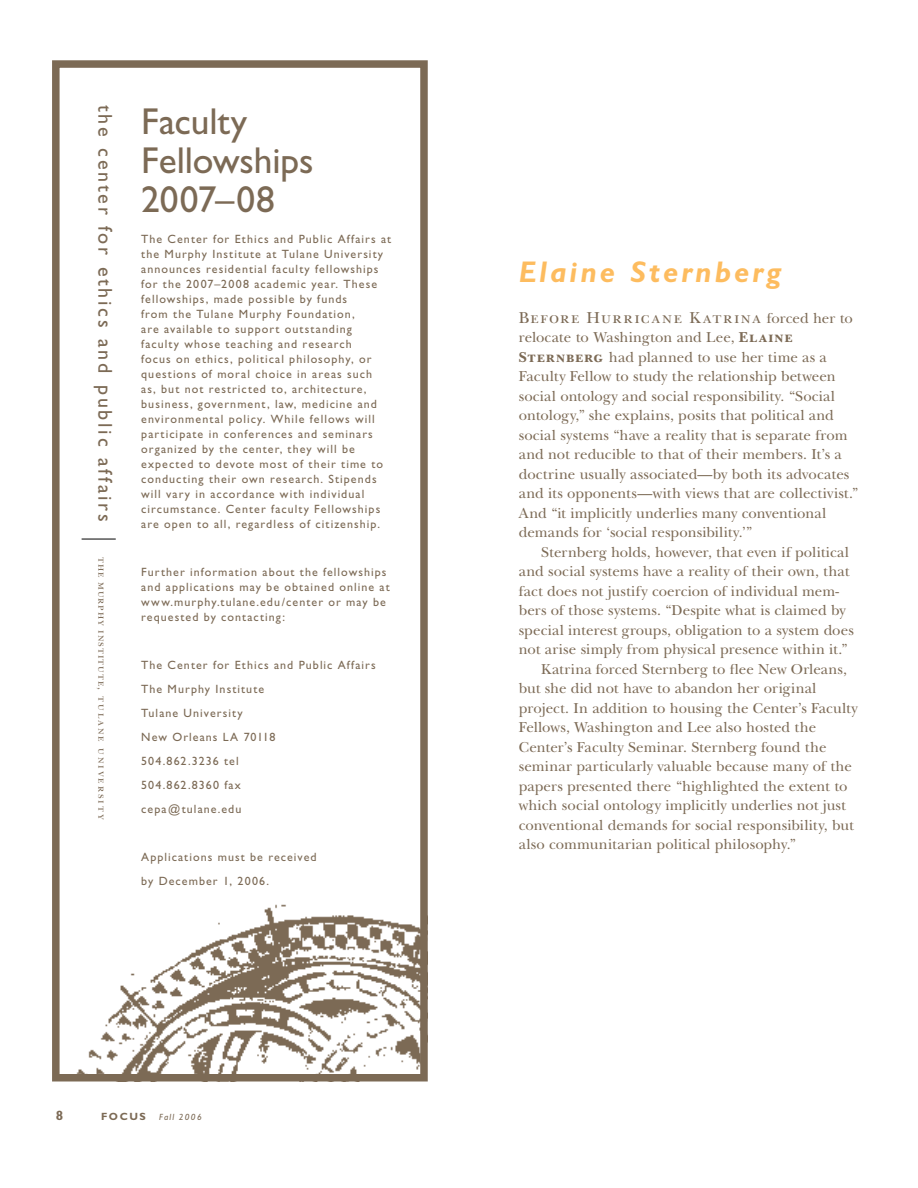
<style>
.page{position:relative;width:918px;height:1188px;background:#fff}
.page>*{position:absolute;margin:0;border:0;box-sizing:border-box;transform-origin:0 0}
.t1{font:37.5px/39px "Gill Sans";letter-spacing:-.005em;color:#7c6a55}
.t2{font:italic 700 30px "Gill Sans";letter-spacing:.1em;color:#fdbc5f}
.t3{font:20.1px "Gill Sans";color:#7c6a55}
.t4{font:16.5px "New Baskerville SC";letter-spacing:.09em;color:#7c6a55}
.t5{font:15px/19.5px "New Baskerville";letter-spacing:.005em;color:#7c6a55}
.t6{font:12px/15px "Gill Sans";letter-spacing:.085em;color:#7c6a55}
.t7{font:10.8px "New Baskerville SC";letter-spacing:.17em;color:#7c6a55}
.t8{font:700 10.5px "Gill Sans";color:#7c6a55}
.t9{font:italic 9px "Gill Sans";letter-spacing:.15em;color:#7c6a55}
.s1{font-family:"New Baskerville";font-size:15px}
.s2{font-family:"New Baskerville Bold SC"}
</style>
<div class="page">
<div style="left:52px;top:60px;width:376px;height:1022px;border:8px solid #7c6a55"></div>
<hr style="left:82px;top:539px;width:34px;height:1px;background:#000">
<img style="left:52px;top:885px;width:376px;height:197px">
<h3 class="t3" style="left:117px;top:105px;width:33px;rotate:90deg">ht e</h3>
<h3 class="t3" style="left:117px;top:148px;width:68px;rotate:90deg">ec n et r</h3>
<h3 class="t3" style="left:117px;top:226px;width:31px;rotate:90deg">for</h3>
<h3 class="t3" style="left:117px;top:267px;width:63px;rotate:90deg">e ht sci</h3>
<h3 class="t3" style="left:117px;top:339px;width:36px;rotate:90deg">na d</h3>
<h3 class="t3" style="left:117px;top:385px;width:63px;rotate:90deg">p u b cil</h3>
<h3 class="t3" style="left:117px;top:458px;width:66px;rotate:90deg">riaffa s</h3>
<p class="t7" style="left:108px;top:557px;width:134px;rotate:90deg">t h e m u r hp y ni ts ti u t e ,</p>
<p class="t7" style="left:108px;top:696px;width:47px;rotate:90deg">tulane</p>
<p class="t7" style="left:108px;top:748px;width:73px;rotate:90deg">u n vi e r s ti y</p>
<h1 class="t1" style="left:141px;top:101px;width:174px">Faculty<br>Fellowships<br>2007–08</h1>
<p class="t6" style="left:141px;top:231px;width:251px">The Center for Ethics and Public Affairs at the Murphy Institute at Tulane University announces residential faculty fellowships for the 2007–2008 academic year. These fellowships, made possible by funds<br>from the Tulane Murphy Foundation,<br>are available to support outstanding faculty whose teaching and research<br>focus on ethics, political philosophy, or questions of moral choice in areas such<br>as, but not restricted to, architecture, business, government, law, medicine and environmental policy. While fellows will participate in conferences and seminars organized by the center, they will be expected to devote most of their time to conducting their own research. Stipends will vary in accordance with individual circumstance. Center faculty Fellowships are open to all, regardless of citizenship.</p>
<p class="t6" style="left:141px;top:564px;width:250px">Further information about the fellowships and applications may be obtained online at www.murphy.tulane.edu/center or may be requested by contacting:</p>
<p class="t6" style="left:141px;top:653px;width:236px;line-height:24px">The Center for Ethics and Public Affairs<br>The Murphy Institute<br>Tulane University<br>New Orleans LA 70118<br>504.862.3236 tel<br>504.862.8360 fax<br>cepa@tulane.edu</p>
<p class="t6" style="left:141px;top:845px;width:177px;line-height:24px">Applications must be received by December 1, 2006.</p>
<p class="t8" style="left:101px;top:1110px;width:46px">FO CUS</p>
<p class="t9" style="left:159px;top:1112px;width:44px">Fall 2006</p>
<h2 class="t2" style="left:519px;top:254px;width:264px">Elaine Sternberg</h2>
<p class="t4" style="left:519px;top:308px;width:336px">Before Hurricane Katrina <span class="s1">forced her to</span></p>
<p class="t5" style="left:519px;top:327px;width:341px">relocate to Washington and Lee, <span class="s2">Elaine Sternberg</span> had planned to use her time as a Faculty Fellow to study the relationship between social ontology and social responsibility. “Social ontology,” she explains, posits that political and social systems “have a reality that is separate from and not reducible to that of their members. It’s a doctrine usually associated—by both its advocates and its opponents—with views that are collectivist.” And “it implicitly underlies many conventional demands for ‘social responsibility.’”</p>
<p class="t5" style="left:541px;top:542px;width:309px">Sternberg holds, however, that even if political</p>
<p class="t5" style="left:519px;top:561px;width:332px">and social systems have a reality of their own, that</p>
<p class="t5" style="left:519px;top:581px;width:322px">fact does not justify coercion of individual mem-</p>
<p class="t5" style="left:519px;top:600px;width:328px">bers of those systems. “Despite what is claimed by</p>
<p class="t5" style="left:519px;top:620px;width:337px">special interest groups, obligation to a system does</p>
<p class="t5" style="left:519px;top:639px;width:330px">not arise simply from physical presence within it.”</p>
<p class="t5" style="left:541px;top:659px;width:307px">Katrina forced Sternberg to flee New Orleans,</p>
<p class="t5" style="left:519px;top:678px;width:299px">but she did not have to abandon her original</p>
<p class="t5" style="left:519px;top:698px;width:341px">project. In addition to housing the Center’s Faculty</p>
<p class="t5" style="left:519px;top:717px;width:299px">Fellows, Washington and Lee also hosted the</p>
<p class="t5" style="left:519px;top:737px;width:309px">Center’s Faculty Seminar. Sternberg found the</p>
<p class="t5" style="left:519px;top:756px;width:335px">seminar particularly valuable because many of the</p>
<p class="t5" style="left:519px;top:776px;width:330px">papers presented there “highlighted the extent to</p>
<p class="t5" style="left:519px;top:795px;width:329px">which social ontology implicitly underlies not just</p>
<p class="t5" style="left:519px;top:815px;width:337px">conventional demands for social responsibility, but</p>
<p class="t5" style="left:519px;top:834px;width:278px">also communitarian political philosophy.”</p>
</div>
